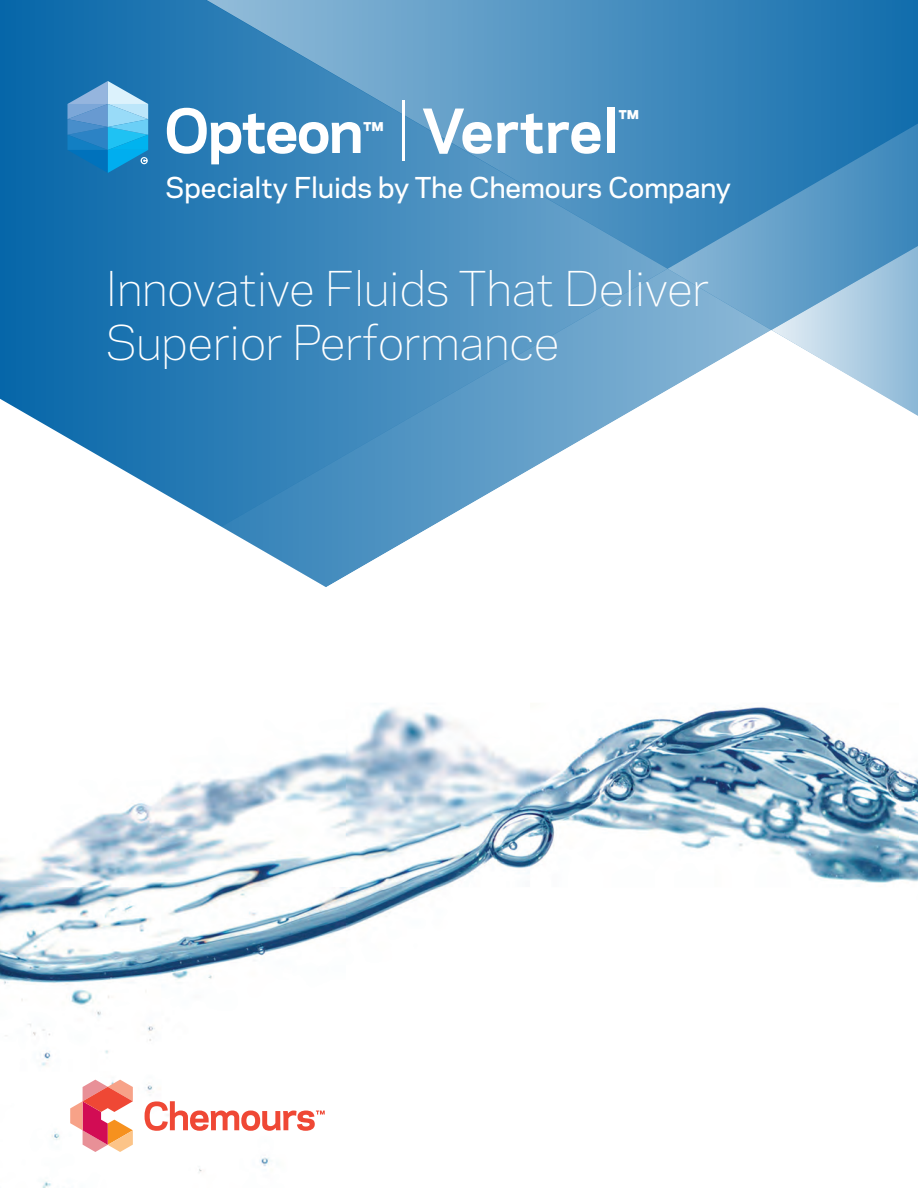
<style>
.page{position:relative;width:918px;height:1188px;background:#fff}
.page>*{position:absolute;margin:0;border:0;box-sizing:border-box;transform-origin:0 0}
.t1{font:700 57px "Chemours Sans";letter-spacing:-.04em;color:#fff}
.t2{font:300 45px/54px "Chemours Sans";letter-spacing:-.01em;color:#fff}
.t3{font:500 27px "Chemours Sans";color:#fff}
.s1{font-size:33.3px}
.s2{font-weight:300;font-size:63px}
</style>
<div class="page">
<svg style="left:0;top:0;width:221px;height:335px;background:#156fad"></svg>
<svg style="left:183px;top:0;width:735px;height:269px;background:#458cbe"></svg>
<svg style="left:668px;top:115px;width:250px;height:154px;background:#3e88bb"></svg>
<svg style="left:221px;top:269px;width:550px;height:66px;background:#5797c4"></svg>
<svg style="left:771px;top:238px;width:147px;height:92px;background:#7caed1"></svg>
<img style="left:0;top:335px;width:918px;height:853px">
<svg style="left:70px;top:1080px;width:63px;height:72px"></svg>
<svg style="left:145px;top:1101px;width:180px;height:30px"></svg>
<svg style="left:67px;top:81px;width:81px;height:92px;background:#469fd3"></svg>
<p class="t1" style="left:164px;top:88px;width:476px">Opteon<span class="s1">™</span> <span class="s2">|</span> Vertrel<sup>™</sup></p>
<p class="t3" style="left:165px;top:167px;width:567px">Specialty Fluids by The Chemours Company</p>
<p class="t2" style="left:105px;top:260px;width:606px">Innovative Fluids That Deliver<br>Superior Performance</p>
</div>
